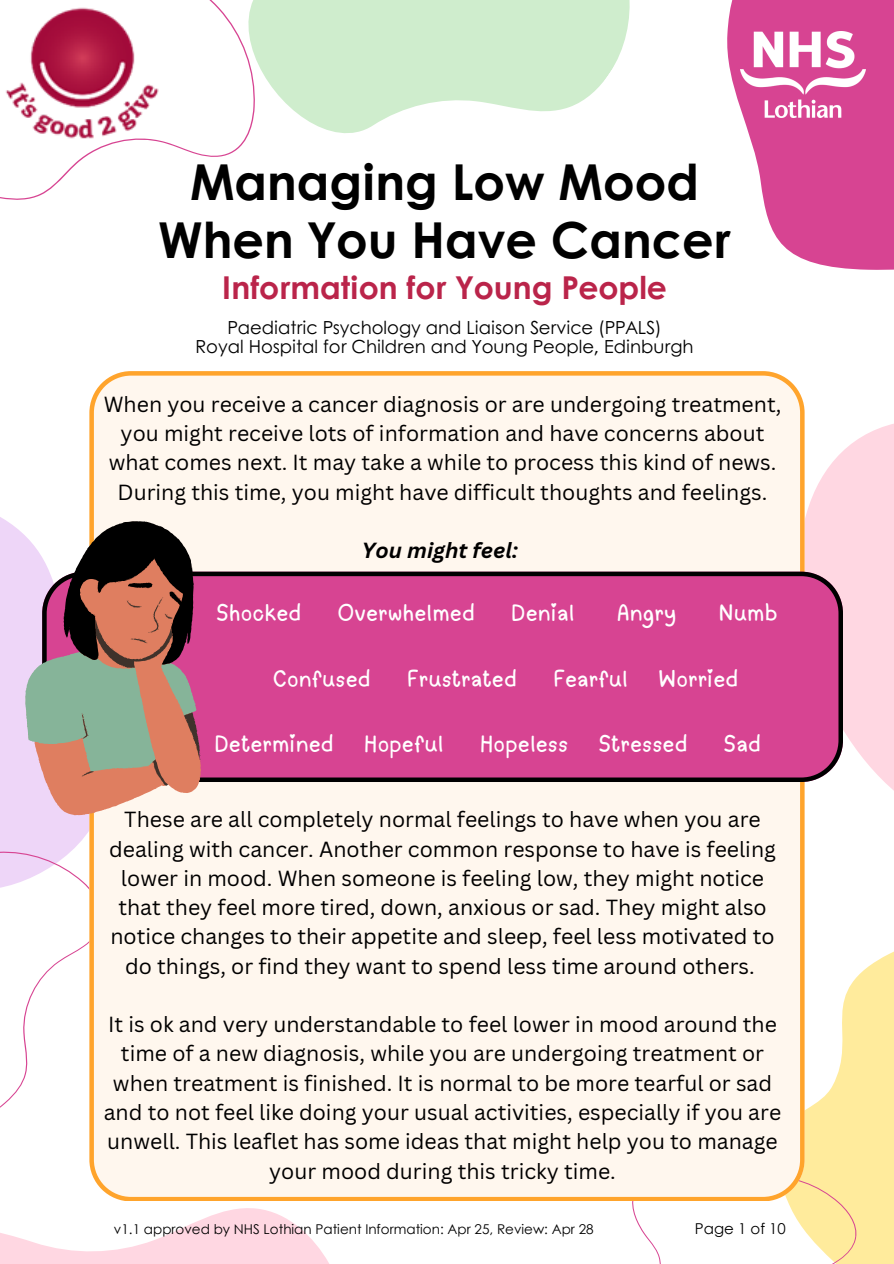
<style>
.page{position:relative;width:894px;height:1264px;background:#fff}
.page>*{position:absolute;margin:0;border:0;box-sizing:border-box;transform-origin:0 0}
.t1{font:700 49.5px/58.5px "Century Gothic";color:#000;text-align:center}
.t2{font:700 31.5px "Century Gothic";color:#ba244a}
.t3{font:24px "lulu";color:#fff}
.t4{font:21.3px/29.2px "Canva Sans";color:#000;text-align:center}
.t5{font:italic 700 21.3px "Canva Sans";color:#000}
.t6{font:18px "Century Gothic";color:#000}
.t7{font:15px "Century Gothic";color:#000}
.t8{font:13.5px "Century Gothic";color:#000}
</style>
<div class="page">
<svg style="left:0;top:1200px;width:423px;height:63px"></svg>
<svg style="left:804px;top:907px;width:89px;height:356px;fill:#ffeb9c"></svg>
<svg style="left:727px;top:0;width:166px;height:270px;fill:#d74492"></svg>
<svg style="left:804px;top:419px;width:89px;height:422px"></svg>
<svg style="left:299px;top:0;width:331px;height:133px;fill:#cfedcd"></svg>
<svg style="left:611px;top:1174px;width:248px;height:89px"></svg>
<div style="left:89px;top:371px;width:715px;height:829px;background:#fff7ee"></div>
<div style="left:214px;top:571px;width:628px;height:211px;background:#d74492"></div>
<svg style="left:203px;top:516px;width:11px;height:303px;background:#dc78a9"></svg>
<svg style="left:0;top:487px;width:203px;height:654px"></svg>
<svg style="left:0;top:0;width:299px;height:200px"></svg>
<img style="left:4px;top:6px;width:155px;height:134px">
<img style="left:740px;top:31px;width:125px;height:86px">
<p class="t1" style="left:158px;top:150px;width:574px">Managing Low Mood<br>When You Have Cancer</p>
<p class="t2" style="left:222px;top:263px;width:446px">Information for Young People</p>
<h3 class="t6" style="left:227px;top:314px;width:435px">Paediatric Psychology and Liaison Service (PPALS)</h3>
<h2 class="t6" style="left:195px;top:333px;width:499px">Royal Hospital for Children and Young People, Edinburgh</h2>
<p class="t4" style="left:104px;top:389px;width:679px">When you receive a cancer diagnosis or are undergoing treatment, you might receive lots of information and have concerns about what comes next. It may take a while to process this kind of news.<br>During this time, you might have difficult thoughts and feelings.</p>
<p class="t5" style="left:362px;top:535px;width:157px">You might feel:</p>
<p class="t3" style="left:216px;top:590px;width:87px">Shocked</p>
<p class="t3" style="left:337px;top:590px;width:139px">Overwhelmed</p>
<p class="t3" style="left:511px;top:590px;width:65px">Denial</p>
<p class="t3" style="left:616px;top:590px;width:61px">Angry</p>
<p class="t3" style="left:718px;top:590px;width:60px">Numb</p>
<h1 class="t3" style="left:273px;top:655px;width:99px">Confused</h1>
<h1 class="t3" style="left:406px;top:655px;width:112px">Frustrated</h1>
<h1 class="t3" style="left:553px;top:655px;width:77px">Fearful</h1>
<h1 class="t3" style="left:658px;top:655px;width:82px">Worried</h1>
<p class="t3" style="left:214px;top:721px;width:231px">Determined Hopeful</p>
<p class="t3" style="left:479px;top:721px;width:90px">Hopeless</p>
<p class="t3" style="left:598px;top:721px;width:91px">Stressed</p>
<p class="t3" style="left:723px;top:721px;width:39px">Sad</p>
<p class="t4" style="left:109px;top:804px;width:668px">These are all completely normal feelings to have when you are dealing with cancer. Another common response to have is feeling lower in mood. When someone is feeling low, they might notice that they feel more tired, down, anxious or sad. They might also notice changes to their appetite and sleep, feel less motivated to do things, or find they want to spend less time around others.</p>
<h4 class="t4" style="left:104px;top:1009px;width:678px">It is ok and very understandable to feel lower in mood around the time of a new diagnosis, while you are undergoing treatment or when treatment is finished. It is normal to be more tearful or sad and to not feel like doing your usual activities, especially if you are unwell. This leaflet has some ideas that might help you to manage your mood during this tricky time.</h4>
<p class="t8" style="left:114px;top:1219px;width:481px">v1.1 approved by NHS Lothian Patient Information: Apr 25, Review: Apr 28</p>
<p class="t7" style="left:694px;top:1218px;width:92px">Page 1 of 10</p>
</div>
